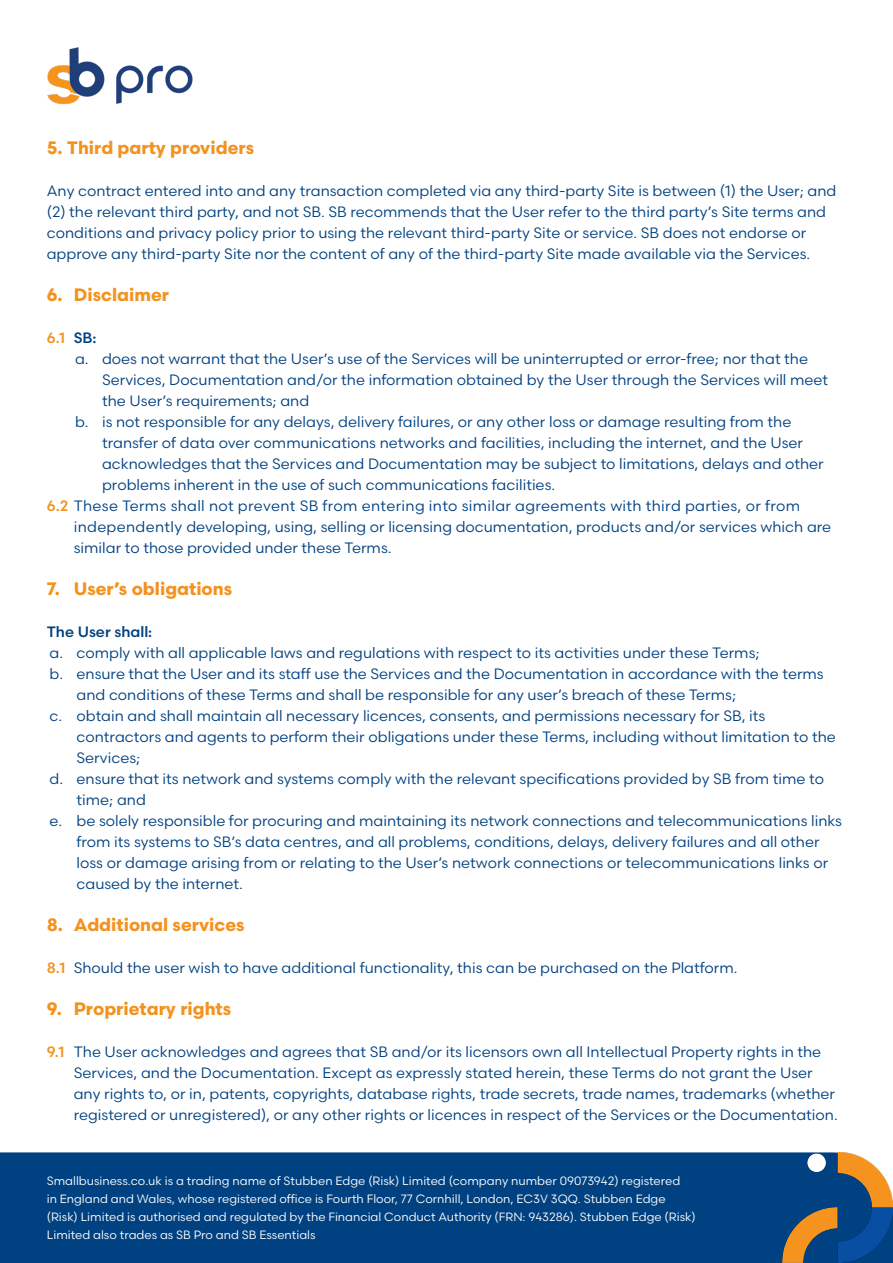
<style>
.page{position:relative;width:893px;height:1263px;background:#fff}
.page>*{position:absolute;margin:0;border:0;box-sizing:border-box;transform-origin:0 0}
.t1{font:700 18px "Scandia";color:#f3921f}
.t2{font:15px/21px "Scandia";color:#004181}
.t3{font:500 15px "Scandia";color:#004181}
.t4{font:500 15px "Scandia";color:#f3921f}
.t5{font:12px/18px "Scandia";color:#fff}
.s1{color:#004181}
.s2{font-weight:500;color:#f3921f}
</style>
<div class="page">
<img style="left:47px;top:47px;width:146px;height:58px">
<div style="left:0;top:1152px;width:782px;height:111px;background:#004181"></div>
<img style="left:782px;top:1152px;width:111px;height:111px">
<p class="t1" style="left:47px;top:136px;width:209px">5. Third party providers</p>
<p class="t2" style="left:47px;top:180px;width:791px">Any contract entered into and any transaction completed via any third-party Site is between (1) the User; and (2) the relevant third party, and not SB. SB recommends that the User refer to the third party’s Site terms and conditions and privacy policy prior to using the relevant third-party Site or service. SB does not endorse or approve any third-party Site nor the content of any of the third-party Site made available via the Services.</p>
<p class="t1" style="left:47px;top:283px;width:124px">6. Disclaimer</p>
<p class="t4" style="left:47px;top:328px;width:51px">6.1 <span class="s1">SB:</span></p>
<p class="t2" style="left:102px;top:348px;width:728px;text-indent:-27px">a. does not warrant that the User’s use of the Services will be uninterrupted or error-free; nor that the<br>Services, Documentation and/or the information obtained by the User through the Services will meet the User’s requirements; and</p>
<p class="t2" style="left:102px;top:411px;width:723px;text-indent:-27px">b. is not responsible for any delays, delivery failures, or any other loss or damage resulting from the transfer of data over communications networks and facilities, including the internet, and the User acknowledges that the Services and Documentation may be subject to limitations, delays and other problems inherent in the use of such communications facilities.</p>
<p class="t2" style="left:74px;top:495px;width:759px;text-indent:-27px"><span class="s2">6.2</span> These Terms shall not prevent SB from entering into similar agreements with third parties, or from independently developing, using, selling or licensing documentation, products and/or services which are similar to those provided under these Terms.</p>
<p class="t1" style="left:47px;top:577px;width:187px">7. User’s obligations</p>
<p class="t3" style="left:47px;top:622px;width:107px">The User shall:</p>
<p class="t2" style="left:50px;top:642px;width:712px">a. comply with all applicable laws and regulations with respect to its activities under these Terms;</p>
<p class="t2" style="left:77px;top:663px;width:749px;text-indent:-27px">b. ensure that the User and its staff use the Services and the Documentation in accordance with the terms and conditions of these Terms and shall be responsible for any user’s breach of these Terms;</p>
<p class="t2" style="left:77px;top:705px;width:761px;text-indent:-27px">c. obtain and shall maintain all necessary licences, consents, and permissions necessary for SB, its contractors and agents to perform their obligations under these Terms, including without limitation to the<br>Services;</p>
<p class="t2" style="left:77px;top:768px;width:749px;text-indent:-27px">d. ensure that its network and systems comply with the relevant specifications provided by SB from time to time; and</p>
<p class="t2" style="left:77px;top:810px;width:767px;text-indent:-27px">e. be solely responsible for procuring and maintaining its network connections and telecommunications links from its systems to SB’s data centres, and all problems, conditions, delays, delivery failures and all other loss or damage arising from or relating to the User’s network connections or telecommunications links or caused by the internet.</p>
<p class="t1" style="left:47px;top:913px;width:199px">8. Additional services</p>
<p class="t2" style="left:47px;top:957px;width:692px"><span class="s2">8.1</span> Should the user wish to have additional functionality, this can be purchased on the Platform.</p>
<p class="t1" style="left:47px;top:997px;width:186px">9. Proprietary rights</p>
<p class="t2" style="left:74px;top:1041px;width:765px;text-indent:-27px"><span class="s2">9.1</span> The User acknowledges and agrees that SB and/or its licensors own all Intellectual Property rights in the Services, and the Documentation. Except as expressly stated herein, these Terms do not grant the User any rights to, or in, patents, copyrights, database rights, trade secrets, trade names, trademarks (whether registered or unregistered), or any other rights or licences in respect of the Services or the Documentation.</p>
<p class="t5" style="left:47px;top:1171px;width:650px">Smallbusiness.co.uk is a trading name of Stubben Edge (Risk) Limited (company number 09073942) registered<br>in England and Wales, whose registered office is Fourth Floor, 77 Cornhill, London, EC3V 3QQ. Stubben Edge (Risk) Limited is authorised and regulated by the Financial Conduct Authority (FRN: 943286). Stubben Edge (Risk)<br>Limited also trades as SB Pro and SB Essentials</p>
</div>
